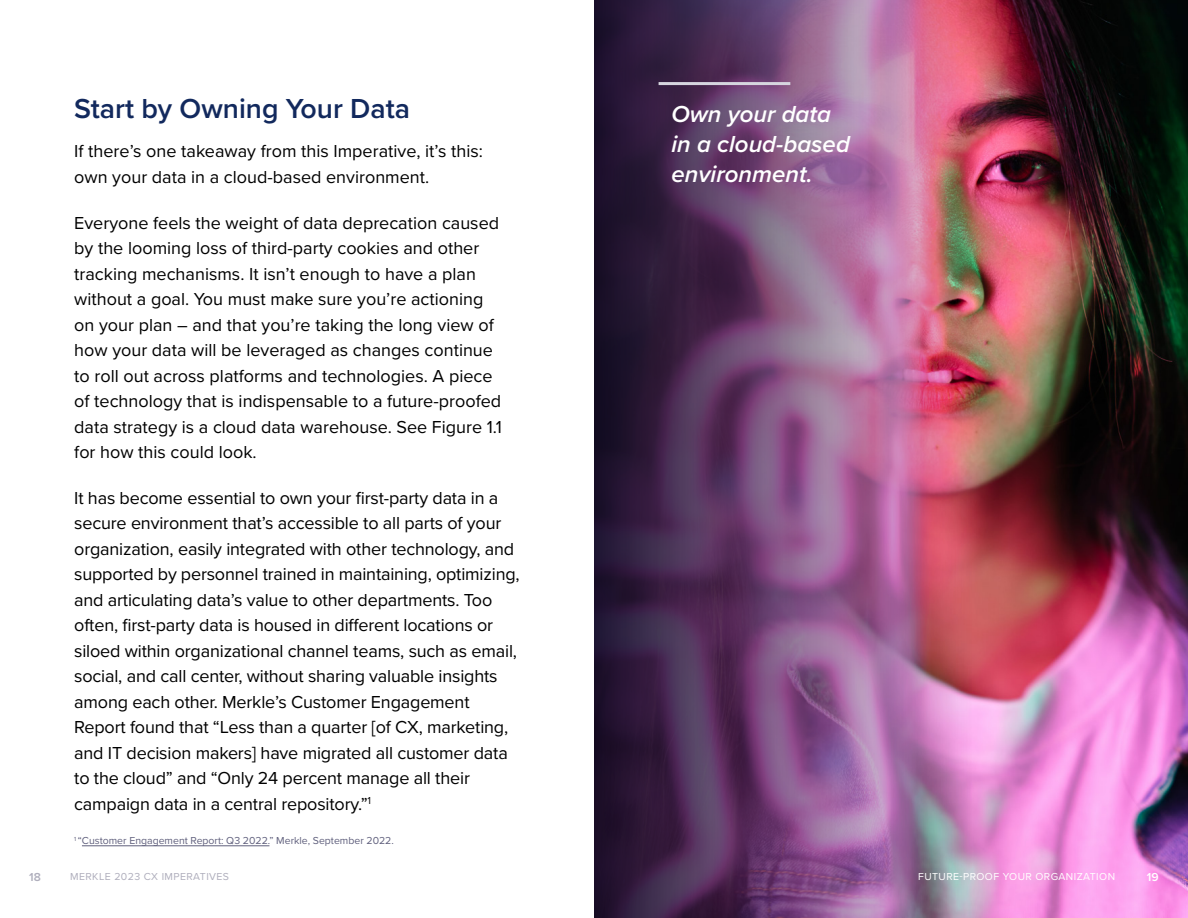
<style>
.page{position:relative;width:1188px;height:918px;background:#fff}
.page>*{position:absolute;margin:0;border:0;box-sizing:border-box;transform-origin:0 0}
.t1{font:600 28.5px "Proxima Nova";color:#12295d}
.t2{font:italic 600 24px/30px "Proxima Nova";color:#fff}
.t3{font:18px/25.5px "Proxima Nova";letter-spacing:-.01em;color:#000}
.t4{font:600 12px "Proxima Nova";color:#afaebc}
.t5{font:600 12px "Proxima Nova";color:#fff}
.t6{font:10.5px "Proxima Nova";color:#60607d}
.t7{font:10.5px "Proxima Nova";letter-spacing:.04em;color:#fff}
.t8{font:10.5px "Proxima Nova";letter-spacing:.04em;color:#afaebc}
</style>
<div class="page">
<img style="left:972px;top:0;width:216px;height:918px">
<img style="left:594px;top:0;width:378px;height:918px">
<hr style="left:659px;top:82px;width:131px;height:3px;background:#d6d6df">
<hr style="left:82px;top:846px;width:187px;height:1px;background:#60607d">
<h1 class="t1" style="left:74px;top:88px;width:337px">Start by Owning Your Data</h1>
<p class="t3" style="left:74px;top:138px;width:410px">If there’s one takeaway from this Imperative, it’s this: own your data in a cloud-based environment.</p>
<p class="t3" style="left:74px;top:209px;width:429px">Everyone feels the weight of data deprecation caused by the looming loss of third-party cookies and other tracking mechanisms. It isn’t enough to have a plan without a goal. You must make sure you’re actioning on your plan – and that you’re taking the long view of how your data will be leveraged as changes continue to roll out across platforms and technologies. A piece of technology that is indispensable to a future-proofed data strategy is a cloud data warehouse. See Figure 1.1 for how this could look.</p>
<p class="t3" style="left:74px;top:484px;width:447px">It has become essential to own your first-party data in a secure environment that’s accessible to all parts of your organization, easily integrated with other technology, and supported by personnel trained in maintaining, optimizing, and articulating data’s value to other departments. Too often, first-party data is housed in different locations or siloed within organizational channel teams, such as email, social, and call center, without sharing valuable insights among each other. Merkle’s Customer Engagement Report found that “Less than a quarter [of CX, marketing, and IT decision makers] have migrated all customer data to the cloud” and “Only 24 percent manage all their campaign data in a central repository.”<sup>1</sup></p>
<p class="t6" style="left:74px;top:833px;width:321px"><sup>1</sup> “Customer Engagement Report: Q3 2022.” Merkle, September 2022.</p>
<h2 class="t2" style="left:672px;top:98px;width:180px">Own your data in a cloud-based environment.</h2>
<p class="t4" style="left:29px;top:868px;width:13px">18</p>
<p class="t8" style="left:70px;top:869px;width:160px">MERKLE 2023 CX IMPERATIVES</p>
<p class="t7" style="left:918px;top:869px;width:198px">FUTURE-PROOF YOUR ORGANIZATION</p>
<p class="t5" style="left:1147px;top:868px;width:13px">19</p>
</div>
